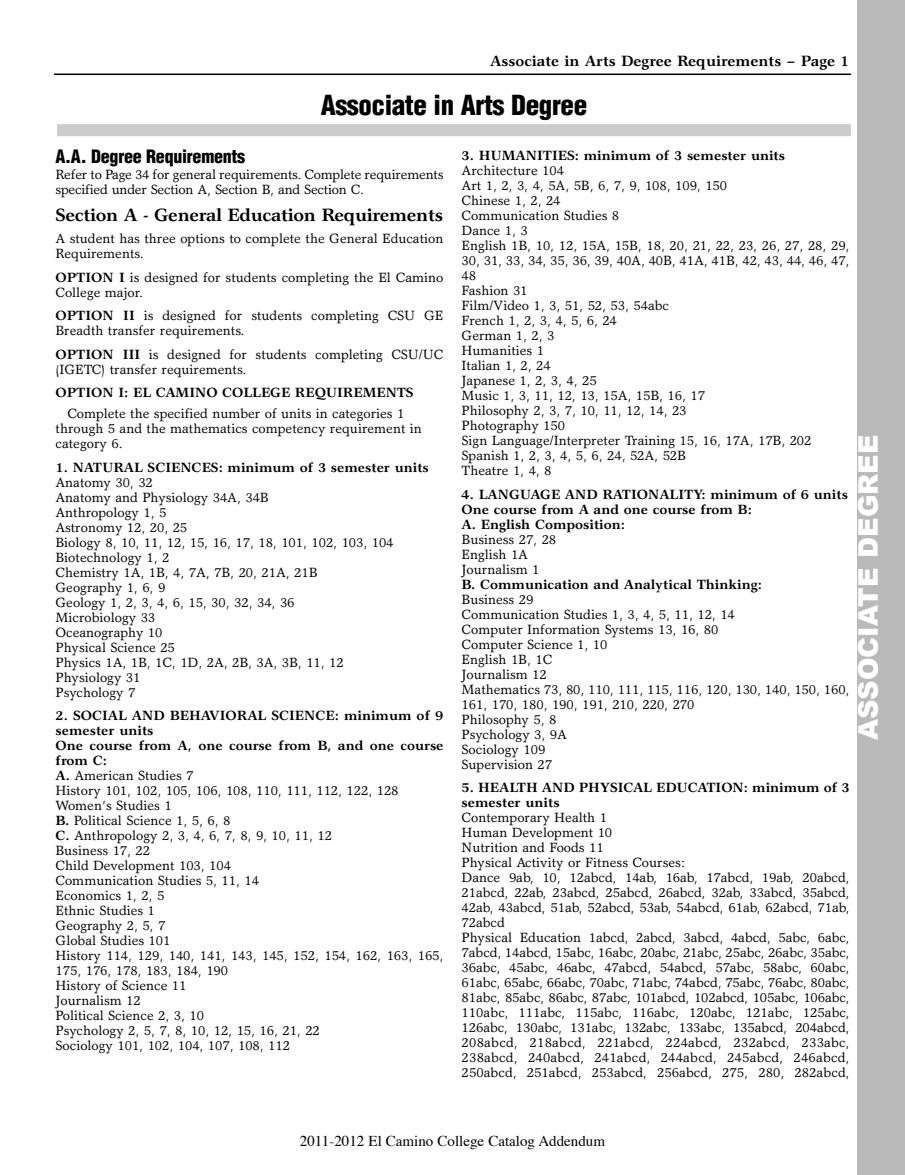
<style>
.page{position:relative;width:905px;height:1175px;background:#fff}
.page>*{position:absolute;margin:0;border:0;box-sizing:border-box;transform-origin:0 0}
.t1{font:900 condensed 27px "Helvetica LT Std";letter-spacing:-.015em;color:#000}
.t2{font:900 27px "Arial";color:#fff}
.t3{font:700 18px "Garth Graphic Std";letter-spacing:-.02em;color:#000}
.t4{font:900 condensed 18px "Helvetica LT Std";letter-spacing:-.015em;color:#000}
.t5{font:15px "Times";color:#000}
.t6{font:700 15px "Garth Graphic Std";color:#000}
.t7{font:13.5px/15px "Garth Graphic Std";color:#000}
.t8{font:700 13.5px/15px "Garth Graphic Std";color:#000}
.s1{font-weight:700}
</style>
<div class="page">
<div style="left:856px;top:0;width:48px;height:1174px;background:#bababa"></div>
<div style="left:57px;top:124px;width:794px;height:12px;background:#ccc"></div>
<hr style="left:54px;top:74px;width:796px;height:1px;background:#000">
<p class="t6" style="left:490px;top:55px;width:361px">Associate in Arts Degree Requirements – Page 1</p>
<h1 class="t1" style="left:321px;top:95px;width:268px">Associate in Arts Degree</h1>
<h2 class="t4" style="left:56px;top:149px;width:191px">A.A. Degree Requirements</h2>
<p class="t7" style="left:56px;top:168px;width:389px">Refer to Page 34 for general requirements. Complete requirements specified under Section A, Section B, and Section C.</p>
<h2 class="t3" style="left:56px;top:208px;width:389px">Section A - General Education Requirements</h2>
<p class="t7" style="left:56px;top:232px;width:389px">A student has three options to complete the General Education<br>Requirements.</p>
<p class="t7" style="left:56px;top:271px;width:389px"><span class="s1">OPTION I</span> is designed for students completing the El Camino<br>College major.</p>
<p class="t7" style="left:56px;top:309px;width:389px"><span class="s1">OPTION II</span> is designed for students completing CSU GE<br>Breadth transfer requirements.</p>
<p class="t7" style="left:56px;top:348px;width:389px"><span class="s1">OPTION III</span> is designed for students completing CSU/UC (IGETC) transfer requirements.</p>
<p class="t8" style="left:56px;top:387px;width:360px">OPTION I: EL CAMINO COLLEGE REQUIREMENTS</p>
<p class="t7" style="left:56px;top:407px;width:368px;text-indent:12px">Complete the specified number of units in categories 1 through 5 and the mathematics competency requirement in category 6.</p>
<p class="t8" style="left:56px;top:461px;width:375px">1. NATURAL SCIENCES: minimum of 3 semester units</p>
<p class="t7" style="left:56px;top:476px;width:339px">Anatomy 30, 32<br>Anatomy and Physiology 34A, 34B<br>Anthropology 1, 5<br>Astronomy 12, 20, 25<br>Biology 8, 10, 11, 12, 15, 16, 17, 18, 101, 102, 103, 104<br>Biotechnology 1, 2<br>Chemistry 1A, 1B, 4, 7A, 7B, 20, 21A, 21B<br>Geography 1, 6, 9<br>Geology 1, 2, 3, 4, 6, 15, 30, 32, 34, 36<br>Microbiology 33<br>Oceanography 10<br>Physical Science 25<br>Physics 1A, 1B, 1C, 1D, 2A, 2B, 3A, 3B, 11, 12<br>Physiology 31<br>Psychology 7</p>
<p class="t7" style="left:56px;top:709px;width:389px"><span class="s1">2. SOCIAL AND BEHAVIORAL SCIENCE: minimum of 9 semester units<br>One course from A, one course from B, and one course from C:<br>A.</span> American Studies 7<br>History 101, 102, 105, 106, 108, 110, 111, 112, 122, 128<br>Women’s Studies 1<br><span class="s1">B.</span> Political Science 1, 5, 6, 8<br><span class="s1">C.</span> Anthropology 2, 3, 4, 6, 7, 8, 9, 10, 11, 12<br>Business 17, 22<br>Child Development 103, 104<br>Communication Studies 5, 11, 14<br>Economics 1, 2, 5<br>Ethnic Studies 1<br>Geography 2, 5, 7<br>Global Studies 101<br>History 114, 129, 140, 141, 143, 145, 152, 154, 162, 163, 165,<br>175, 176, 178, 183, 184, 190<br>History of Science 11<br>Journalism 12<br>Political Science 2, 3, 10<br>Psychology 2, 5, 7, 8, 10, 12, 15, 16, 21, 22<br>Sociology 101, 102, 104, 107, 108, 112</p>
<p class="t8" style="left:461px;top:149px;width:325px">3. HUMANITIES: minimum of 3 semester units</p>
<p class="t7" style="left:461px;top:164px;width:389px">Architecture 104<br>Art 1, 2, 3, 4, 5A, 5B, 6, 7, 9, 108, 109, 150<br>Chinese 1, 2, 24<br>Communication Studies 8<br>Dance 1, 3<br>English 1B, 10, 12, 15A, 15B, 18, 20, 21, 22, 23, 26, 27, 28, 29,<br>30, 31, 33, 34, 35, 36, 39, 40A, 40B, 41A, 41B, 42, 43, 44, 46, 47,<br>48<br>Fashion 31<br>Film/Video 1, 3, 51, 52, 53, 54abc<br>French 1, 2, 3, 4, 5, 6, 24<br>German 1, 2, 3<br>Humanities 1<br>Italian 1, 2, 24<br>Japanese 1, 2, 3, 4, 25<br>Music 1, 3, 11, 12, 13, 15A, 15B, 16, 17<br>Philosophy 2, 3, 7, 10, 11, 12, 14, 23<br>Photography 150<br>Sign Language/Interpreter Training 15, 16, 17A, 17B, 202<br>Spanish 1, 2, 3, 4, 5, 6, 24, 52A, 52B<br>Theatre 1, 4, 8</p>
<p class="t8" style="left:461px;top:488px;width:388px">4. LANGUAGE AND RATIONALITY: minimum of 6 units<br>One course from A and one course from B:<br>A. English Composition:</p>
<p class="t7" style="left:461px;top:533px;width:96px">Business 27, 28<br>English 1A<br>Journalism 1</p>
<p class="t8" style="left:461px;top:578px;width:302px">B. Communication and Analytical Thinking:</p>
<p class="t7" style="left:461px;top:593px;width:389px">Business 29<br>Communication Studies 1, 3, 4, 5, 11, 12, 14<br>Computer Information Systems 13, 16, 80<br>Computer Science 1, 10<br>English 1B, 1C<br>Journalism 12<br>Mathematics 73, 80, 110, 111, 115, 116, 120, 130, 140, 150, 160,<br>161, 170, 180, 190, 191, 210, 220, 270<br>Philosophy 5, 8<br>Psychology 3, 9A<br>Sociology 109<br>Supervision 27</p>
<p class="t8" style="left:461px;top:781px;width:389px">5. HEALTH AND PHYSICAL EDUCATION: minimum of 3 semester units</p>
<p class="t7" style="left:461px;top:811px;width:389px">Contemporary Health 1<br>Human Development 10<br>Nutrition and Foods 11<br>Physical Activity or Fitness Courses:<br>Dance 9ab, 10, 12abcd, 14ab, 16ab, 17abcd, 19ab, 20abcd, 21abcd, 22ab, 23abcd, 25abcd, 26abcd, 32ab, 33abcd, 35abcd, 42ab, 43abcd, 51ab, 52abcd, 53ab, 54abcd, 61ab, 62abcd, 71ab, 72abcd<br>Physical Education 1abcd, 2abcd, 3abcd, 4abcd, 5abc, 6abc, 7abcd, 14abcd, 15abc, 16abc, 20abc, 21abc, 25abc, 26abc, 35abc, 36abc, 45abc, 46abc, 47abcd, 54abcd, 57abc, 58abc, 60abc, 61abc, 65abc, 66abc, 70abc, 71abc, 74abcd, 75abc, 76abc, 80abc, 81abc, 85abc, 86abc, 87abc, 101abcd, 102abcd, 105abc, 106abc, 110abc, 111abc, 115abc, 116abc, 120abc, 121abc, 125abc, 126abc, 130abc, 131abc, 132abc, 133abc, 135abcd, 204abcd, 208abcd, 218abcd, 221abcd, 224abcd, 232abcd, 233abc, 238abcd, 240abcd, 241abcd, 244abcd, 245abcd, 246abcd, 250abcd, 251abcd, 253abcd, 256abcd, 275, 280, 282abcd,</p>
<h1 class="t2" style="left:848px;top:740px;width:307px;rotate:-90deg">ASSOCIATE DEGREE</h1>
<p class="t5" style="left:300px;top:1135px;width:307px">2011-2012 El Camino College Catalog Addendum</p>
</div>
